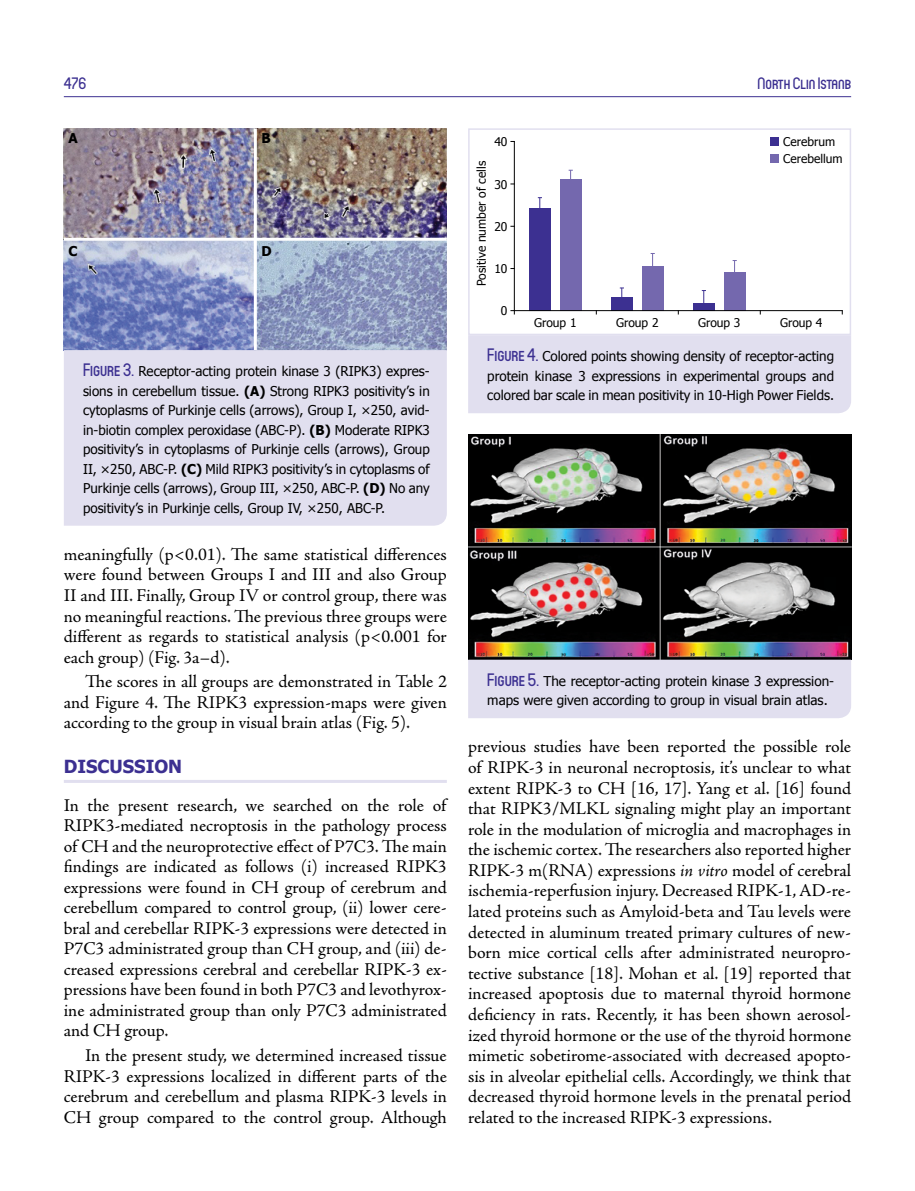
<style>
.page{position:relative;width:915px;height:1191px;background:#fff}
.page>*{position:absolute;margin:0;border:0;box-sizing:border-box;transform-origin:0 0}
.t1{font:18px/20.5px "Adobe Jenson Pro";letter-spacing:-.005em;color:#000;text-align:justify}
.t2{font:700 18px "Tahoma";color:#3c3091}
.t3{font:500 16.5px "Circula";color:#3c3091}
.t4{font:13.5px/19.5px "Tahoma";color:#000;text-align:justify}
.t5{font:700 13.5px "Tahoma";color:#000}
.t6{font:12px/17px "Tahoma";color:#000}
.s1{font-family:"Circula";font-weight:500;font-size:18px;color:#3c3091}
.s2{font-weight:700}
.s3{font-style:italic}
</style>
<div class="page">
<hr style="left:64px;top:96px;width:786px;height:1px;background:#3c3091">
<hr style="left:64px;top:780px;width:382px;height:3px;background:#e1dfef">
<div style="left:468px;top:128px;width:382px;height:207px;border:2px solid #e1dfef"></div>
<hr style="left:514px;top:141px;width:1px;height:170px;background:#000">
<svg style="left:510px;top:310px;width:5px;height:4px"></svg>
<div style="left:468px;top:335px;width:382px;height:78px;background:#e1dfef"></div>
<svg style="left:537px;top:197px;width:5px;height:11px"></svg>
<svg style="left:568px;top:170px;width:4px;height:9px"></svg>
<div style="left:529px;top:208px;width:21px;height:103px;background:#3c3091"></div>
<div style="left:560px;top:179px;width:21px;height:132px;background:#7468ae"></div>
<svg style="left:619px;top:288px;width:4px;height:9px"></svg>
<svg style="left:650px;top:253px;width:4px;height:13px"></svg>
<div style="left:611px;top:297px;width:21px;height:14px;background:#3c3091"></div>
<div style="left:642px;top:266px;width:21px;height:45px;background:#7468ae"></div>
<svg style="left:701px;top:290px;width:4px;height:13px"></svg>
<svg style="left:732px;top:260px;width:4px;height:12px"></svg>
<div style="left:693px;top:303px;width:21px;height:8px;background:#3c3091"></div>
<div style="left:723px;top:272px;width:22px;height:39px;background:#7468ae"></div>
<hr style="left:514px;top:310px;width:328px;height:1px;background:#000">
<div style="left:770px;top:137px;width:8px;height:9px;background:#3c3091"></div>
<div style="left:770px;top:154px;width:8px;height:9px;background:#7468ae"></div>
<img style="left:64px;top:128px;width:382px;height:222px">
<hr style="left:64px;top:238px;width:382px;height:3px;background:#fff">
<hr style="left:254px;top:128px;width:3px;height:222px;background:#fff">
<div style="left:64px;top:350px;width:382px;height:175px;background:#e1dfef"></div>
<img style="left:468px;top:434px;width:382px;height:225px">
<div style="left:468px;top:659px;width:382px;height:59px;background:#e1dfef"></div>
<p class="t3" style="left:64px;top:73px;width:24px">476</p>
<p class="t3" style="left:757px;top:73px;width:95px">North Clin Istanb</p>
<p class="t5" style="left:68px;top:129px;width:11px">A</p>
<p class="t5" style="left:68px;top:241px;width:11px">C</p>
<p class="t5" style="left:261px;top:129px;width:11px">B</p>
<p class="t5" style="left:261px;top:241px;width:12px">D</p>
<p class="t4" style="left:83px;top:361px;width:348px"><span class="s1">Figure 3.</span> Receptor-acting protein kinase 3 (RIPK3) expres&shy;sions in cerebellum tissue. <span class="s2">(A)</span> Strong RIPK3 positivity’s in cytoplasms of Purkinje cells (arrows), Group I, ×250, avid&shy;in-biotin complex peroxidase (ABC-P). <span class="s2">(B)</span> Moderate RIPK3 positivity’s in cytoplasms of Purkinje cells (arrows), Group II, ×250, ABC-P. <span class="s2">(C)</span> Mild RIPK3 positivity’s in cytoplasms of Purkinje cells (arrows), Group III, ×250, ABC-P. <span class="s2">(D)</span> No any positivity’s in Purkinje cells, Group IV, ×250, ABC-P.</p>
<p class="t1" style="left:64px;top:544px;width:384px">meaningfully (p&lt;0.01). The same statistical differences were found between Groups I and III and also Group II and III. Finally, Group IV or control group, there was no meaningful reactions. The previous three groups were different as regards to statistical analysis (p&lt;0.001 for each group) (Fig. 3a–d).</p>
<p class="t1" style="left:64px;top:672px;width:384px;text-indent:21px">The scores in all groups are demonstrated in Table 2 and Figure 4. The RIPK3 expression-maps were given according to the group in visual brain atlas (Fig. 5).</p>
<p class="t2" style="left:64px;top:754px;width:120px">DISCUSSION</p>
<p class="t1" style="left:64px;top:795px;width:384px">In the present research, we searched on the role of RIPK3-mediated necroptosis in the pathology process of CH and the neuroprotective effect of P7C3. The main findings are indicated as follows (i) increased RIPK3 expressions were found in CH group of cerebrum and cerebellum compared to control group, (ii) lower cere&shy;bral and cerebellar RIPK-3 expressions were detected in P7C3 administrated group than CH group, and (iii) de&shy;creased expressions cerebral and cerebellar RIPK-3 ex&shy;pressions have been found in both P7C3 and levothyrox&shy;ine administrated group than only P7C3 administrated and CH group.</p>
<p class="t1" style="left:64px;top:1045px;width:384px;text-indent:21px">In the present study, we determined increased tissue RIPK-3 expressions localized in different parts of the cerebrum and cerebellum and plasma RIPK-3 levels in CH group compared to the control group. Although</p>
<p class="t6" style="left:472px;top:286px;width:126px;rotate:-90deg">Positive number of cells</p>
<p class="t6" style="left:494px;top:133px;width:15px">40</p>
<p class="t6" style="left:494px;top:175px;width:15px">30</p>
<p class="t6" style="left:494px;top:217px;width:15px">20</p>
<p class="t6" style="left:494px;top:260px;width:15px">10</p>
<p class="t6" style="left:500px;top:302px;width:8px">0</p>
<p class="t6" style="left:783px;top:133px;width:61px">Cerebrum<br>Cerebellum</p>
<p class="t6" style="left:534px;top:313px;width:44px">Group 1</p>
<p class="t6" style="left:616px;top:313px;width:44px">Group 2</p>
<p class="t6" style="left:697px;top:313px;width:44px">Group 3</p>
<p class="t6" style="left:779px;top:313px;width:44px">Group 4</p>
<p class="t4" style="left:487px;top:346px;width:348px"><span class="s1">Figure 4.</span> Colored points showing density of receptor-acting protein kinase 3 expressions in experimental groups and colored bar scale in mean positivity in 10-High Power Fields.</p>
<p class="t4" style="left:487px;top:670px;width:348px"><span class="s1">Figure 5.</span> The receptor-acting protein kinase 3 expression&shy;maps were given according to group in visual brain atlas.</p>
<p class="t1" style="left:468px;top:737px;width:384px">previous studies have been reported the possible role of RIPK-3 in neuronal necroptosis, it’s unclear to what extent RIPK-3 to CH [16, 17]. Yang et al. [16] found that RIPK3/MLKL signaling might play an important role in the modulation of microglia and macrophages in the ischemic cortex. The researchers also reported higher RIPK-3 m(RNA) expressions <span class="s3">in vitro</span> model of cerebral ischemia-reperfusion injury. Decreased RIPK-1, AD-re&shy;lated proteins such as Amyloid-beta and Tau levels were detected in aluminum treated primary cultures of new&shy;born mice cortical cells after administrated neuropro&shy;tective substance [18]. Mohan et al. [19] reported that increased apoptosis due to maternal thyroid hormone deficiency in rats. Recently, it has been shown aerosol&shy;ized thyroid hormone or the use of the thyroid hormone mimetic sobetirome-associated with decreased apopto&shy;sis in alveolar epithelial cells. Accordingly, we think that decreased thyroid hormone levels in the prenatal period related to the increased RIPK-3 expressions.</p>
</div>
